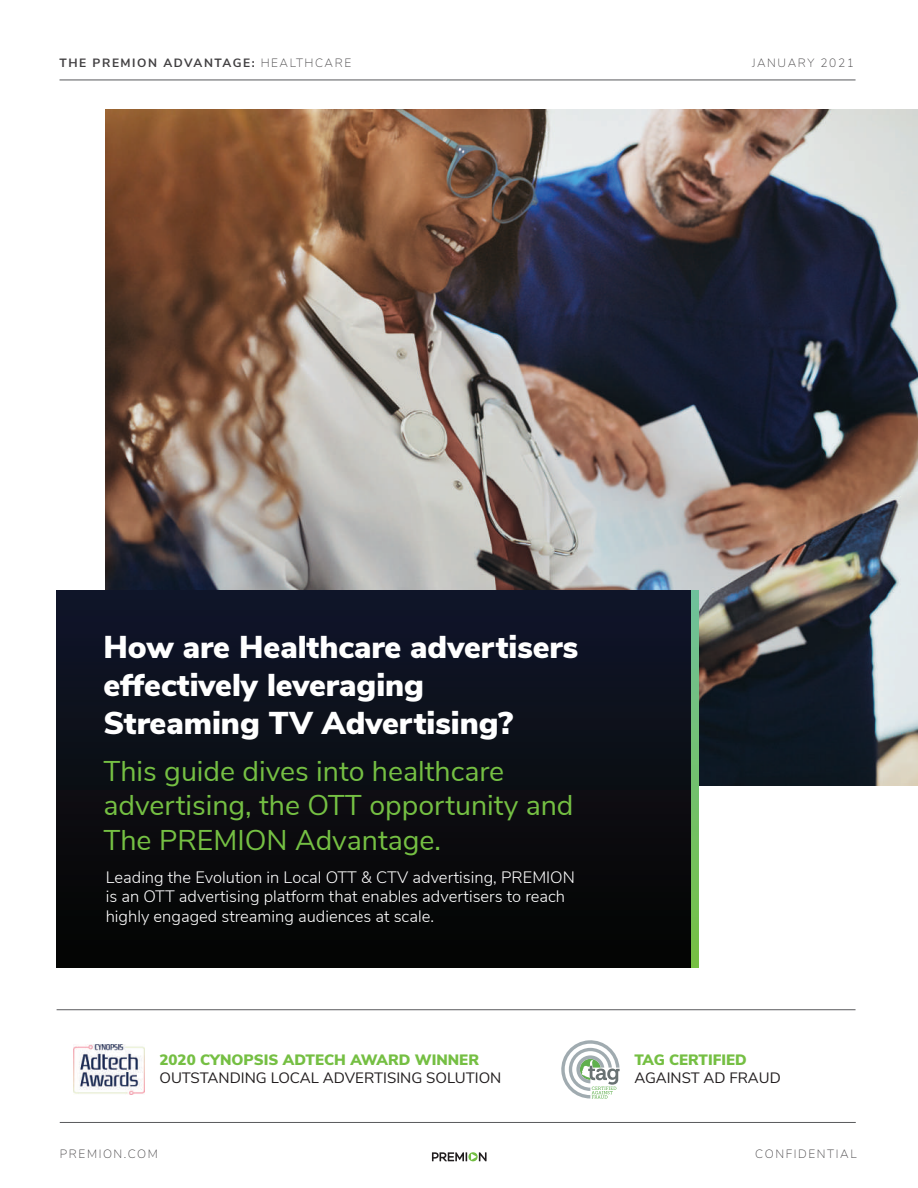
<style>
.page{position:relative;width:918px;height:1188px;background:#fff}
.page>*{position:absolute;margin:0;border:0;box-sizing:border-box;transform-origin:0 0}
.t1{font:900 31.5px/37.8px "Nunito Sans";color:#fff}
.t2{font:28.5px/34.2px "Nunito Sans";color:#75c043}
.t3{font:300 16.5px/19.8px "Nunito Sans";color:#fff}
.t4{font:15px "Nunito Sans";color:#211d1e}
.t5{font:900 15px "Nunito Sans";color:#75bf43}
.t6{font:200 12px "Nunito Sans";letter-spacing:.13em;color:#413f41}
.t7{font:700 12px "Nunito Sans";letter-spacing:.13em;color:#413f41}
.s1{font-weight:200}
</style>
<div class="page">
<hr style="left:60px;top:80px;width:796px;height:1px;background:#58595b">
<svg style="left:432px;top:1152px;width:55px;height:9px"></svg>
<hr style="left:60px;top:1122px;width:796px;height:1px;background:#58595b">
<svg style="left:561px;top:1040px;width:59px;height:59px"></svg>
<img style="left:74px;top:1044px;width:71px;height:51px">
<hr style="left:57px;top:1009px;width:799px;height:1px;background:#59595c">
<img style="left:105px;top:109px;width:813px;height:677px">
<div style="left:57px;top:591px;width:642px;height:376px;background:linear-gradient(to bottom,#10162a,#050501)"></div>
<svg style="left:691px;top:591px;width:8px;height:376px;background:#72c06e"></svg>
<p class="t7" style="left:60px;top:54px;width:293px">THE PREMION ADVANTAGE: <span class="s1">HEALTHCARE</span></p>
<p class="t6" style="left:752px;top:54px;width:103px">JANUARY 2021</p>
<h1 class="t1" style="left:103px;top:627px;width:476px">How are Healthcare advertisers effectively leveraging<br>Streaming TV Advertising?</h1>
<h2 class="t2" style="left:103px;top:752px;width:472px">This guide dives into healthcare advertising, the OTT opportunity and<br>The PREMION Advantage.</h2>
<p class="t3" style="left:106px;top:866px;width:471px">Leading the Evolution in Local OTT &amp; CTV advertising, PREMION is an OTT advertising platform that enables advertisers to reach highly engaged streaming audiences at scale.</p>
<p class="t5" style="left:160px;top:1049px;width:321px">2020 CYNOPSIS ADTECH AWARD WINNER</p>
<p class="t4" style="left:160px;top:1067px;width:343px">OUTSTANDING LOCAL ADVERTISING SOLUTION</p>
<p class="t5" style="left:634px;top:1049px;width:114px">TAG CERTIFIED</p>
<p class="t4" style="left:634px;top:1067px;width:148px">AGAINST AD FRAUD</p>
<p class="t6" style="left:60px;top:1145px;width:100px">PREMION.COM</p>
<p class="t6" style="left:755px;top:1145px;width:103px">CONFIDENTIAL</p>
</div>
